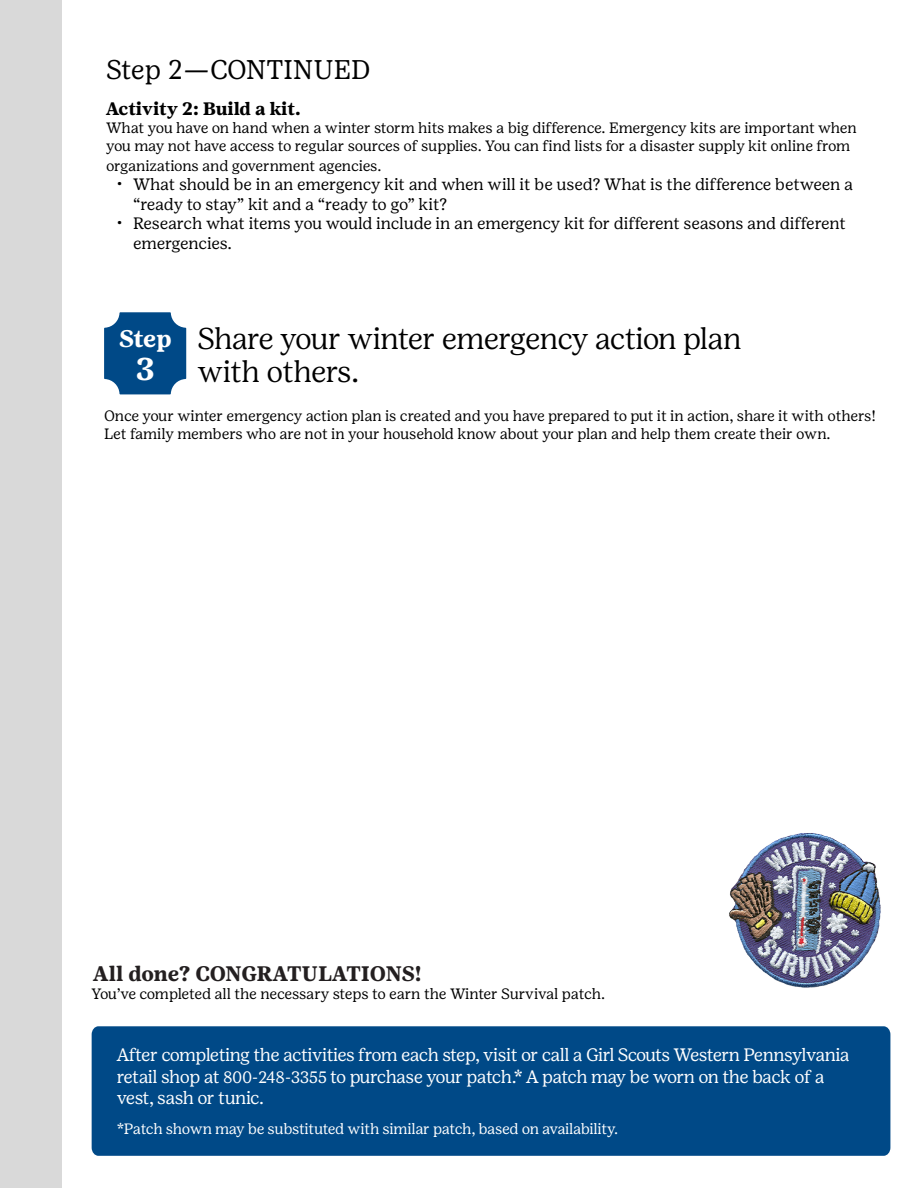
<style>
.page{position:relative;width:918px;height:1188px;background:#fff}
.page>*{position:absolute;margin:0;border:0;box-sizing:border-box;transform-origin:0 0}
.t1{font:700 31.5px "Girl Scout Text";color:#fff}
.t2{font:300 30px/33px "Girl Scout Display";letter-spacing:-.01em;color:#000}
.t3{font:27px "Girl Scout Text";color:#000}
.t4{font:700 24px "Girl Scout Text";color:#fff}
.t5{font:700 21px "Girl Scout Text";letter-spacing:-.02em;color:#231f20}
.t6{font:18px/21.6px "Girl Scout Text";letter-spacing:-.04em;color:#fff}
.t7{font:700 18px "Girl Scout Text";letter-spacing:-.01em;color:#000}
.t8{font:16.5px/19.5px "Girl Scout Text";letter-spacing:-.01em;color:#000}
.t9{font:15px/18px "Girl Scout Text";letter-spacing:-.02em;color:#000}
.t10{font:15px "Girl Scout Text";letter-spacing:-.02em;color:#fff}
.s1{font-size:16.5px}
</style>
<div class="page">
<div style="left:92px;top:1026px;width:798px;height:130px;background:#004987"></div>
<div style="left:0;top:0;width:61px;height:1188px;background:#d9d9d9"></div>
<svg style="left:104px;top:312px;width:82px;height:82px"></svg>
<img style="left:729px;top:833px;width:152px;height:155px">
<h3 class="t3" style="left:106px;top:54px;width:266px">Step 2—CONTINUED</h3>
<p class="t7" style="left:106px;top:98px;width:196px">Activity 2: Build a kit.</p>
<p class="t9" style="left:106px;top:119px;width:752px">What you have on hand when a winter storm hits makes a big difference. Emergency kits are important when you may not have access to regular sources of supplies. You can find lists for a disaster supply kit online from</p>
<p class="t9" style="left:106px;top:156px;width:277px">organizations and government agencies.</p>
<p class="t8" style="left:133px;top:175px;width:722px;text-indent:-16px">• What should be in an emergency kit and when will it be used? What is the difference between a “ready to stay” kit and a “ready to go” kit?</p>
<p class="t8" style="left:133px;top:214px;width:714px;text-indent:-16px">• Research what items you would include in an emergency kit for different seasons and different emergencies.</p>
<h2 class="t2" style="left:198px;top:322px;width:545px">Share your winter emergency action plan with others.</h2>
<p class="t9" style="left:104px;top:407px;width:773px">Once your winter emergency action plan is created and you have prepared to put it in action, share it with others!<br>Let family members who are not in your household know about your plan and help them create their own.</p>
<h3 class="t4" style="left:119px;top:324px;width:54px">Step</h3>
<h1 class="t1" style="left:135px;top:350px;width:21px">3</h1>
<h3 class="t5" style="left:93px;top:961px;width:330px">All done? CONGRATULATIONS!</h3>
<p class="t9" style="left:92px;top:985px;width:515px">You’ve completed all the necessary steps to earn the Winter Survival patch.</p>
<p class="t6" style="left:117px;top:1044px;width:734px">After completing the activities from each step, visit or call a Girl Scouts Western Pennsylvania retail shop at <span class="s1">800-248-3355</span> to purchase your patch.* A patch may be worn on the back of a vest, sash or tunic.</p>
<p class="t10" style="left:117px;top:1120px;width:503px">*Patch shown may be substituted with similar patch, based on availability.</p>
</div>
